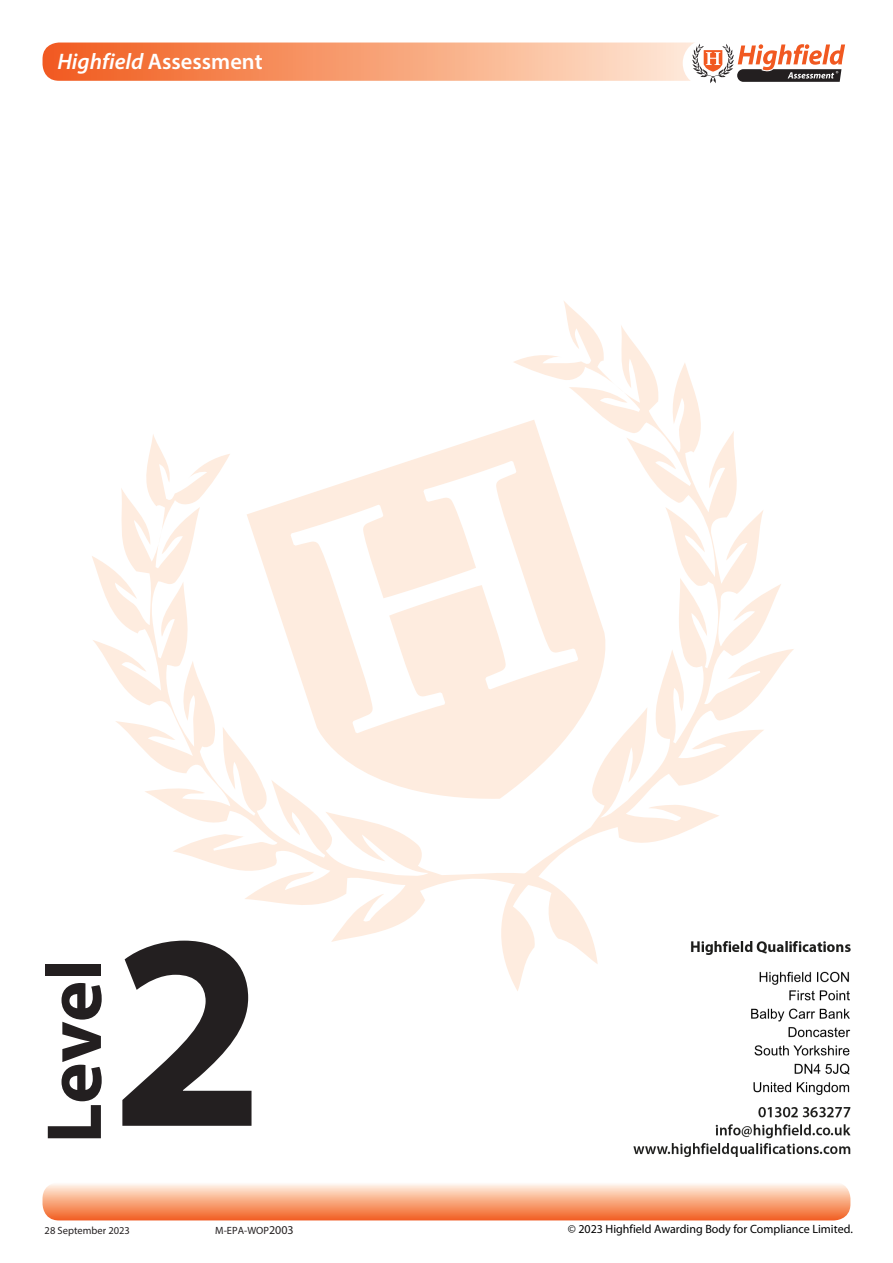
<style>
.page{position:relative;width:893px;height:1263px;background:#fff}
.page>*{position:absolute;margin:0;border:0;box-sizing:border-box;transform-origin:0 0}
.t1{font:700 280.2px "Myriad Pro";color:#231f20}
.t2{font:700 78.75px "Myriad Pro";letter-spacing:-.005em;color:#231f20}
.t3{font:600 22.5px "Myriad Pro";color:#fff}
.t4{font:12px "Myriad Pro";color:#000}
.t5{font:10.5px "Myriad Pro";color:#231f20}
.s1{font-style:italic}
.s2{font-size:12px}
.s3{font-style:inherit}
</style>
<div class="page">
<svg style="left:92px;top:434px;width:403px;height:508px"></svg>
<svg style="left:495px;top:301px;width:299px;height:641px"></svg>
<svg style="left:247px;top:420px;width:377px;height:381px;fill:#feece0"></svg>
<div style="left:43px;top:1182px;width:807px;height:38px;background:linear-gradient(to bottom,#fffaf0,#f26424);border-radius:16px"></div>
<svg style="left:43px;top:43px;width:724px;height:38px;background:#f7a076"></svg>
<svg style="left:683px;top:42px;width:163px;height:41px"></svg>
<img style="left:501px;top:942px;width:349px;height:215px">
<h3 class="t3" style="left:57px;top:47px;width:207px"><span class="s1">Highfield</span> Assessment</h3>
<h2 class="t2" style="left:23px;top:1143px;width:186px;rotate:-90deg">Level</h2>
<h1 class="t1" style="left:111px;top:849px;width:157px">2</h1>
<p class="t5" style="left:45px;top:1224px;width:87px">28 September 2023</p>
<p class="t5" style="left:215px;top:1224px;width:80px">M-EPA-WOP<span class="s2">2003</span></p>
<p class="t4" style="left:568px;top:1224px;width:287px">© 202<span class="s3">3</span> Highfield Awarding Body for Compliance Limited.</p>
</div>
